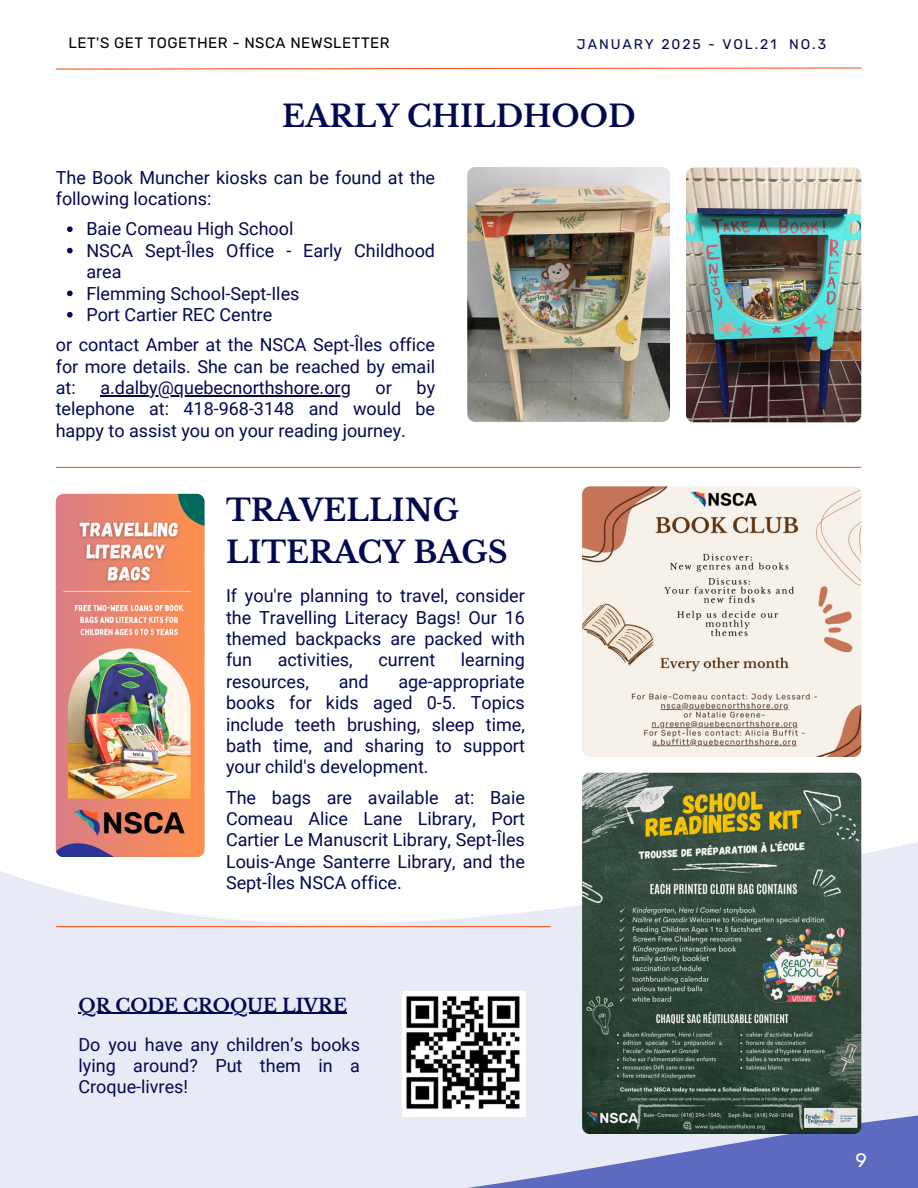
<style>
.page{position:relative;width:918px;height:1188px;background:#fff}
.page>*{position:absolute;margin:0;border:0;box-sizing:border-box;transform-origin:0 0}
.t1{font:700 30px/41.7px "Libre Baskerville";color:#030950}
.t2{font:19.5px "Rubik";color:#fff}
.t3{font:700 18.15px "Libre Baskerville";color:#030950}
.t4{font:18px/21.3px "Roboto";color:#030950;text-align:justify}
.t5{font:15px "Rubik";letter-spacing:.035em;color:#000}
.t6{font:13.95px "Rubik";letter-spacing:.14em;color:#030950}
</style>
<div class="page">
<svg style="left:0;top:685px;width:918px;height:234px"></svg>
<svg style="left:0;top:919px;width:918px;height:269px;background:#daddf0"></svg>
<svg style="left:55px;top:67px;width:807px;height:3px"></svg>
<img style="left:686px;top:168px;width:175px;height:254px;border-radius:8px">
<img style="left:56px;top:494px;width:148px;height:363px;border-radius:8px">
<img style="left:403px;top:991px;width:122px;height:125px">
<img style="left:467px;top:167px;width:203px;height:255px;border-radius:8px">
<hr style="left:56px;top:467px;width:805px;height:1px;background:#ff5722">
<svg style="left:67px;top:226px;width:6px;height:6px"></svg>
<svg style="left:67px;top:248px;width:6px;height:5px"></svg>
<svg style="left:67px;top:291px;width:6px;height:5px"></svg>
<svg style="left:67px;top:312px;width:6px;height:6px"></svg>
<hr style="left:100px;top:395px;width:251px;height:1px;background:#030950">
<hr style="left:79px;top:1013px;width:268px;height:1px;background:#030950">
<img style="left:582px;top:773px;width:279px;height:361px;border-radius:8px">
<hr style="left:56px;top:926px;width:495px;height:1px;background:#ff5722">
<img style="left:582px;top:486px;width:279px;height:271px;border-radius:8px">
<p class="t5" style="left:69px;top:34px;width:323px">LET'S GET TOGETHER - NSCA NEWSLETTER</p>
<p class="t6" style="left:577px;top:36px;width:251px">JANUARY 2025 - VOL.21 NO.3</p>
<p class="t1" style="left:282px;top:95px;width:355px">EARLY CHILDHOOD</p>
<h1 class="t4" style="left:56px;top:167px;width:381px">The Book Muncher kiosks can be found at the following locations:</h1>
<h3 class="t4" style="left:86px;top:219px;width:209px">Baie Comeau High School</h3>
<p class="t4" style="left:86px;top:240px;width:350px">NSCA Sept-Îles Office - Early Childhood area</p>
<p class="t4" style="left:86px;top:283px;width:215px">Flemming School-Sept-Iles</p>
<p class="t4" style="left:86px;top:304px;width:187px">Port Cartier REC Centre</p>
<p class="t4" style="left:56px;top:334px;width:381px">or contact Amber at the NSCA Sept-Îles office for more details. She can be reached by email at:</p>
<h3 class="t4" style="left:56px;top:377px;width:381px;text-indent:361px">by telephone at: 418-968-3148 and would be happy to assist you on your reading journey.</h3>
<h3 class="t4" style="left:100px;top:377px;width:252px">a.dalby@quebecnorthshore.org</h3>
<h3 class="t4" style="left:376px;top:377px;width:18px">or</h3>
<p class="t1" style="left:226px;top:490px;width:283px">TRAVELLING<br>LITERACY BAGS</p>
<p class="t4" style="left:226px;top:586px;width:300px">If you're planning to travel, consider the Travelling Literacy Bags! Our 16 themed backpacks are packed with fun</p>
<p class="t4" style="left:278px;top:650px;width:77px">activities,</p>
<p class="t4" style="left:378px;top:650px;width:58px">current</p>
<p class="t4" style="left:461px;top:650px;width:66px">learning</p>
<p class="t4" style="left:226px;top:671px;width:84px">resources,</p>
<p class="t4" style="left:339px;top:671px;width:31px">and</p>
<p class="t4" style="left:226px;top:671px;width:300px;text-indent:172px">age-appropriate books for kids aged 0-5. Topics include teeth brushing, sleep time, bath time, and sharing to support your child's development.</p>
<p class="t4" style="left:226px;top:787px;width:300px">The bags are available at: Baie Comeau Alice Lane Library, Port Cartier Le Manuscrit Library, Sept-Îles Louis-Ange Santerre Library, and the Sept-Îles NSCA office.</p>
<p class="t3" style="left:79px;top:994px;width:270px">QR CODE CROQUE LIVRE</p>
<h1 class="t4" style="left:79px;top:1034px;width:283px">Do you have any children’s books lying around? Put them in a Croque-livres!</h1>
<p class="t2" style="left:856px;top:1149px;width:13px">9</p>
</div>
